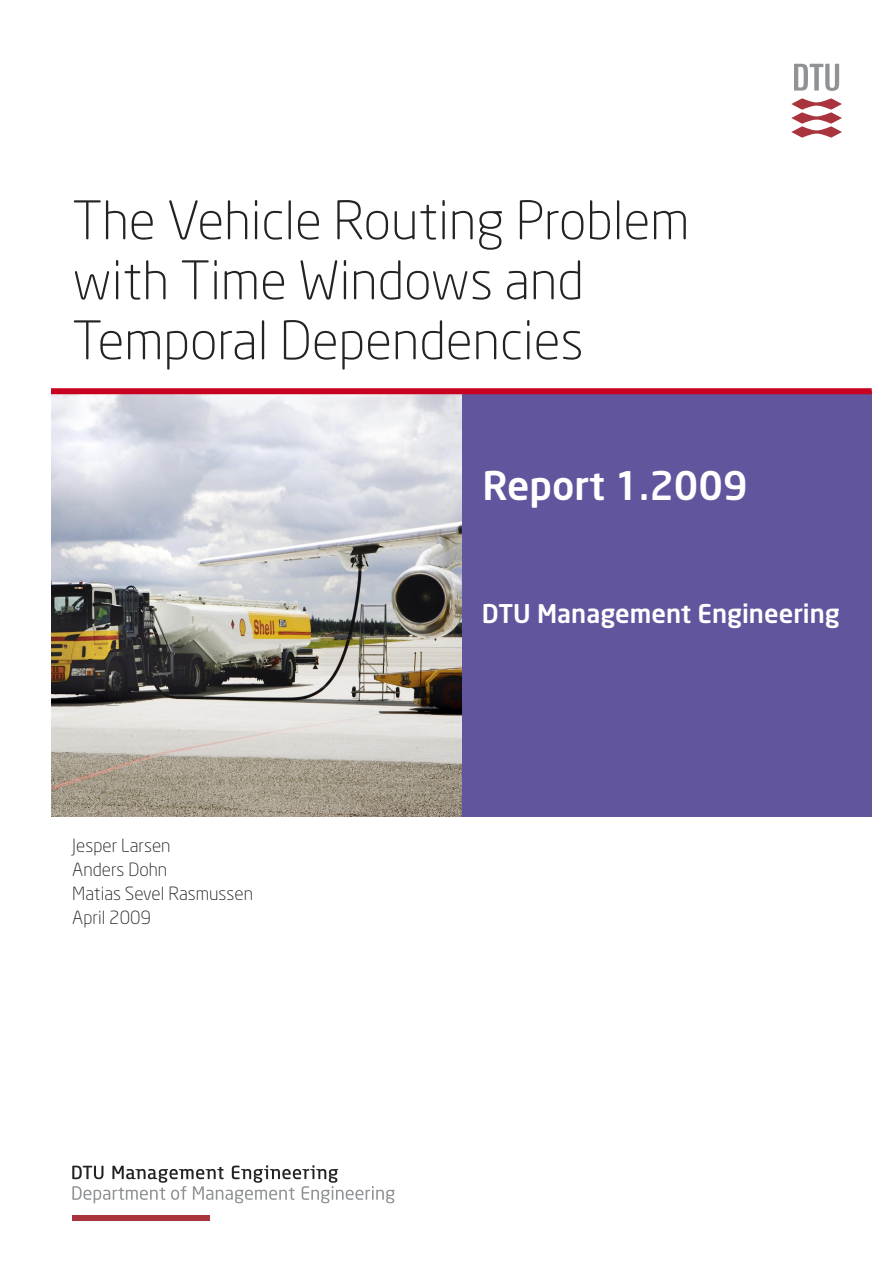
<style>
.page{position:relative;width:893px;height:1263px;background:#fff}
.page>*{position:absolute;margin:0;border:0;box-sizing:border-box;transform-origin:0 0}
.t1{font:300 52.5px/60px "Neo Sans";color:#232326}
.t2{font:500 39px "Neo Sans";color:#fff}
.t3{font:500 25.5px "Neo Sans";color:#fff}
.t4{font:300 18px "Neo Sans";color:#232326}
</style>
<div class="page">
<div style="left:461px;top:391px;width:411px;height:425px;background:#61569d"></div>
<img style="left:51px;top:394px;width:410px;height:422px">
<svg style="left:794px;top:64px;width:45px;height:27px"></svg>
<svg style="left:791px;top:98px;width:51px;height:40px"></svg>
<div style="left:72px;top:1215px;width:138px;height:5px;background:#aa343e"></div>
<svg style="left:72px;top:1165px;width:323px;height:38px"></svg>
<div style="left:51px;top:388px;width:821px;height:6px;background:#c8011e"></div>
<p class="t1" style="left:72px;top:190px;width:619px">The Vehicle Routing Problem with Time Windows and<br>Temporal Dependencies</p>
<p class="t2" style="left:483px;top:461px;width:267px">Report 1.2009</p>
<p class="t4" style="left:72px;top:834px;width:100px">Jesper Larsen</p>
<p class="t4" style="left:72px;top:858px;width:97px">Anders Dohn</p>
<p class="t4" style="left:72px;top:882px;width:182px">Matias Sevel Rasmussen</p>
<p class="t4" style="left:72px;top:906px;width:80px">April 2009</p>
<p class="t3" style="left:482px;top:598px;width:359px">DTU Management Engineering</p>
</div>
